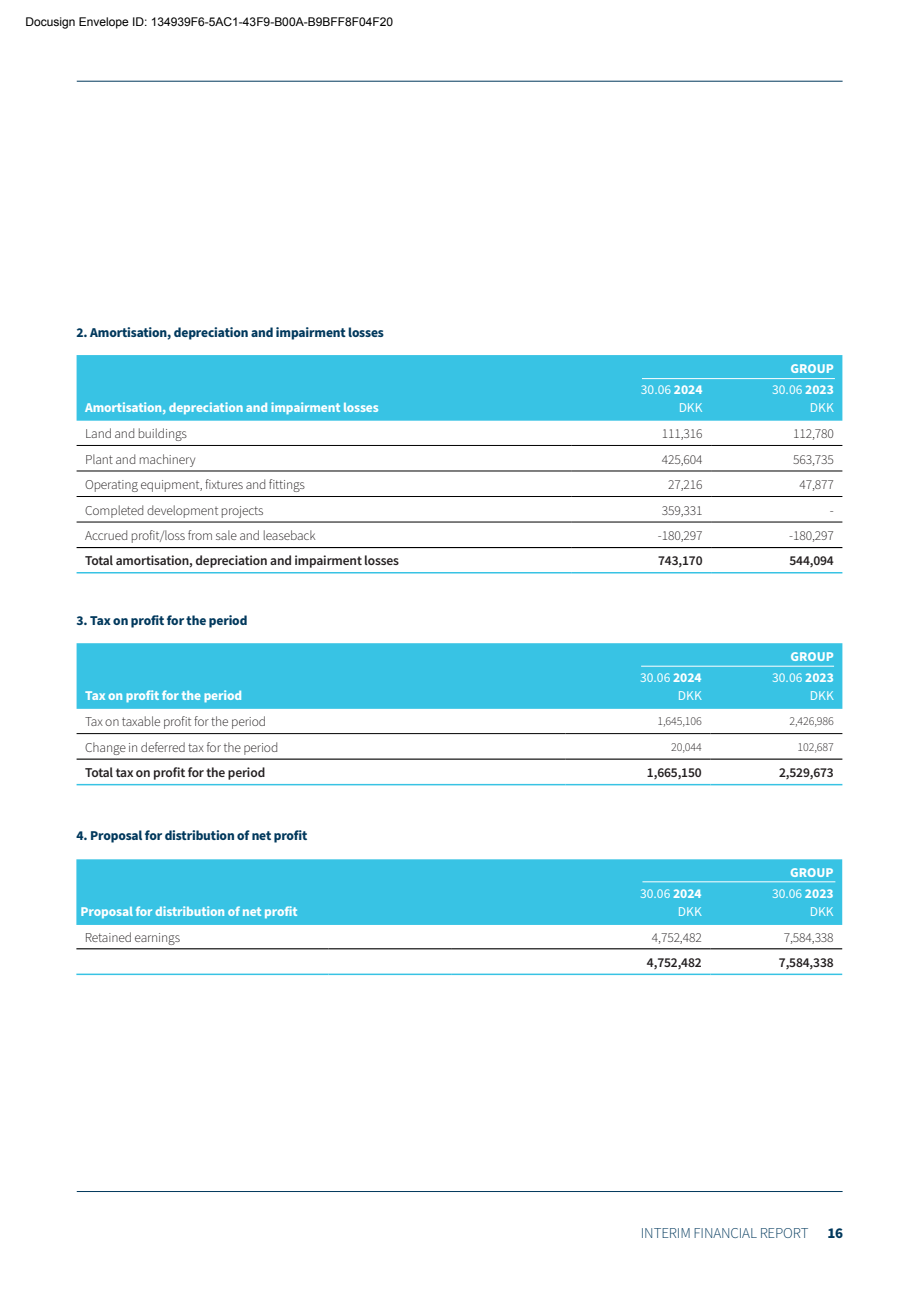
<style>
.page{position:relative;width:919px;height:1289px;background:#fff}
.page>*{position:absolute;margin:0;border:0;box-sizing:border-box;transform-origin:0 0}
.t1{font:300 15px "Source Sans Pro";letter-spacing:-.01em;color:#00385c}
.t2{font:700 15px "Source Sans Pro";color:#00385c}
.t3{font:300 13.5px "Source Sans Pro";letter-spacing:-.01em;color:#231f20}
.t4{font:600 13.5px "Source Sans Pro";letter-spacing:-.01em;color:#231f20}
.t5{font:700 13.5px "Source Sans Pro";letter-spacing:-.01em;color:#fff}
.Brød_headline_Cyan{font:700 13.5px "Source Sans Pro";letter-spacing:-.01em;color:#00385c}
.t6{font:13.5px "Source Sans Pro";color:#fff}
.t7{font:12px "Arial";color:#000}
.t8{font:300 12px "Source Sans Pro";letter-spacing:-.01em;color:#231f20}
.s1{font-weight:700}
</style>
<div class="page">
<hr style="left:77px;top:1191px;width:765px;height:1px;background:#00385c">
<hr style="left:77px;top:81px;width:765px;height:1px;background:#00385c">
<div style="left:76px;top:859px;width:766px;height:65px;background:#38c3e4"></div>
<hr style="left:76px;top:948px;width:252px;height:1px;background:#000">
<hr style="left:328px;top:948px;width:124px;height:1px;background:#000">
<hr style="left:452px;top:948px;width:119px;height:1px;background:#000">
<hr style="left:571px;top:948px;width:139px;height:1px;background:#000">
<hr style="left:710px;top:948px;width:132px;height:1px;background:#000">
<hr style="left:76px;top:973px;width:252px;height:2px;background:#38c3e4">
<hr style="left:328px;top:973px;width:124px;height:2px;background:#38c3e4">
<hr style="left:452px;top:973px;width:119px;height:2px;background:#38c3e4">
<hr style="left:571px;top:973px;width:139px;height:2px;background:#38c3e4">
<hr style="left:710px;top:973px;width:132px;height:2px;background:#38c3e4">
<div style="left:77px;top:643px;width:765px;height:65px;background:#38c3e4"></div>
<hr style="left:77px;top:733px;width:488px;height:1px;background:#000">
<hr style="left:565px;top:733px;width:145px;height:1px;background:#000">
<hr style="left:710px;top:733px;width:132px;height:1px;background:#000">
<hr style="left:77px;top:758px;width:488px;height:1px;background:#000">
<hr style="left:565px;top:758px;width:145px;height:1px;background:#000">
<hr style="left:710px;top:758px;width:132px;height:1px;background:#000">
<hr style="left:77px;top:784px;width:488px;height:1px;background:#38c3e4">
<hr style="left:565px;top:784px;width:145px;height:1px;background:#38c3e4">
<hr style="left:710px;top:784px;width:132px;height:1px;background:#38c3e4">
<div style="left:77px;top:355px;width:765px;height:65px;background:#38c3e4"></div>
<hr style="left:77px;top:445px;width:494px;height:1px;background:#000">
<hr style="left:571px;top:445px;width:140px;height:1px;background:#000">
<hr style="left:711px;top:445px;width:131px;height:1px;background:#000">
<hr style="left:77px;top:470px;width:494px;height:1px;background:#000">
<hr style="left:571px;top:470px;width:140px;height:1px;background:#000">
<hr style="left:711px;top:470px;width:131px;height:1px;background:#000">
<hr style="left:77px;top:496px;width:494px;height:1px;background:#000">
<hr style="left:571px;top:496px;width:140px;height:1px;background:#000">
<hr style="left:711px;top:496px;width:131px;height:1px;background:#000">
<hr style="left:77px;top:522px;width:494px;height:1px;background:#000">
<hr style="left:571px;top:522px;width:140px;height:1px;background:#000">
<hr style="left:711px;top:522px;width:131px;height:1px;background:#000">
<hr style="left:77px;top:572px;width:494px;height:1px;background:#38c3e4">
<hr style="left:571px;top:572px;width:140px;height:1px;background:#38c3e4">
<hr style="left:711px;top:572px;width:131px;height:1px;background:#38c3e4">
<hr style="left:77px;top:547px;width:494px;height:1px;background:#000">
<hr style="left:571px;top:547px;width:140px;height:1px;background:#000">
<hr style="left:711px;top:547px;width:131px;height:1px;background:#000">
<hr style="left:642px;top:378px;width:192px;height:1px;background:#fff">
<hr style="left:641px;top:665px;width:193px;height:1px;background:#fff">
<hr style="left:642px;top:881px;width:193px;height:1px;background:#fff">
<p class="t7" style="left:26px;top:15px;width:369px">Docusign Envelope ID: 134939F6-5AC1-43F9-B00A-B9BFF8F04F20</p>
<p class="Brød_headline_Cyan" style="left:77px;top:323px;width:309px">2. Amortisation, depreciation and impairment losses</p>
<p class="t5" style="left:85px;top:398px;width:295px">Amortisation, depreciation and impairment losses</p>
<p class="t6" style="left:641px;top:380px;width:63px">30.06 <span class="s1">2024</span></p>
<p class="t6" style="left:678px;top:398px;width:25px">DKK</p>
<p class="t5" style="left:790px;top:359px;width:45px">GROUP</p>
<p class="t6" style="left:772px;top:380px;width:63px">30.06 <span class="s1">2023</span></p>
<p class="t6" style="left:809px;top:398px;width:25px">DKK</p>
<p class="t3" style="left:85px;top:424px;width:103px">Land and buildings</p>
<p class="t3" style="left:661px;top:424px;width:42px">111,316</p>
<p class="t3" style="left:793px;top:424px;width:42px">112,780</p>
<p class="t3" style="left:85px;top:450px;width:112px">Plant and machinery</p>
<p class="t3" style="left:661px;top:450px;width:42px">425,604</p>
<p class="t3" style="left:793px;top:450px;width:42px">563,735</p>
<p class="t3" style="left:85px;top:476px;width:221px">Operating equipment, fixtures and fittings</p>
<p class="t3" style="left:668px;top:476px;width:36px">27,216</p>
<p class="t3" style="left:799px;top:476px;width:36px">47,877</p>
<p class="t3" style="left:85px;top:501px;width:180px">Completed development projects</p>
<p class="t3" style="left:661px;top:501px;width:42px">359,331</p>
<p class="t3" style="left:829px;top:501px;width:6px">-</p>
<p class="t3" style="left:85px;top:527px;width:232px">Accrued profit/loss from sale and leaseback</p>
<p class="t3" style="left:658px;top:527px;width:46px">-180,297</p>
<p class="t3" style="left:789px;top:527px;width:46px">-180,297</p>
<p class="t4" style="left:85px;top:552px;width:315px">Total amortisation, depreciation and impairment losses</p>
<p class="t4" style="left:658px;top:552px;width:46px">743,170</p>
<p class="t4" style="left:789px;top:552px;width:46px">544,094</p>
<p class="Brød_headline_Cyan" style="left:77px;top:611px;width:172px">3. Tax on profit for the period</p>
<p class="t5" style="left:85px;top:686px;width:159px">Tax on profit for the period</p>
<p class="t6" style="left:640px;top:668px;width:63px">30.06 <span class="s1">2024</span></p>
<p class="t6" style="left:677px;top:686px;width:25px">DKK</p>
<p class="t5" style="left:790px;top:647px;width:45px">GROUP</p>
<p class="t6" style="left:772px;top:668px;width:63px">30.06 <span class="s1">2023</span></p>
<p class="t6" style="left:809px;top:686px;width:25px">DKK</p>
<p class="t3" style="left:85px;top:712px;width:183px">Tax on taxable profit for the period</p>
<p class="t8" style="left:657px;top:713px;width:46px">1,645,106</p>
<p class="t8" style="left:789px;top:713px;width:46px">2,426,986</p>
<p class="t3" style="left:85px;top:738px;width:195px">Change in deferred tax for the period</p>
<p class="t8" style="left:671px;top:738px;width:32px">20,044</p>
<p class="t8" style="left:797px;top:738px;width:38px">102,687</p>
<p class="t4" style="left:85px;top:764px;width:182px">Total tax on profit for the period</p>
<p class="t4" style="left:647px;top:764px;width:56px">1,665,150</p>
<p class="t4" style="left:779px;top:764px;width:56px">2,529,673</p>
<p class="Brød_headline_Cyan" style="left:77px;top:826px;width:232px">4. Proposal for distribution of net profit</p>
<p class="t5" style="left:81px;top:902px;width:218px">Proposal for distribution of net profit</p>
<p class="t6" style="left:640px;top:884px;width:63px">30.06 <span class="s1">2024</span></p>
<p class="t6" style="left:677px;top:902px;width:25px">DKK</p>
<p class="t5" style="left:790px;top:863px;width:45px">GROUP</p>
<p class="t6" style="left:772px;top:884px;width:63px">30.06 <span class="s1">2023</span></p>
<p class="t6" style="left:809px;top:902px;width:25px">DKK</p>
<p class="t3" style="left:85px;top:928px;width:97px">Retained earnings</p>
<p class="t3" style="left:652px;top:928px;width:51px">4,752,482</p>
<p class="t3" style="left:783px;top:928px;width:51px">7,584,338</p>
<p class="t4" style="left:647px;top:953px;width:56px">4,752,482</p>
<p class="t4" style="left:778px;top:953px;width:56px">7,584,338</p>
<p class="t1" style="left:640px;top:1222px;width:169px">INTERIM FINANCIAL REPORT</p>
<p class="t2" style="left:827px;top:1222px;width:17px">16</p>
</div>
